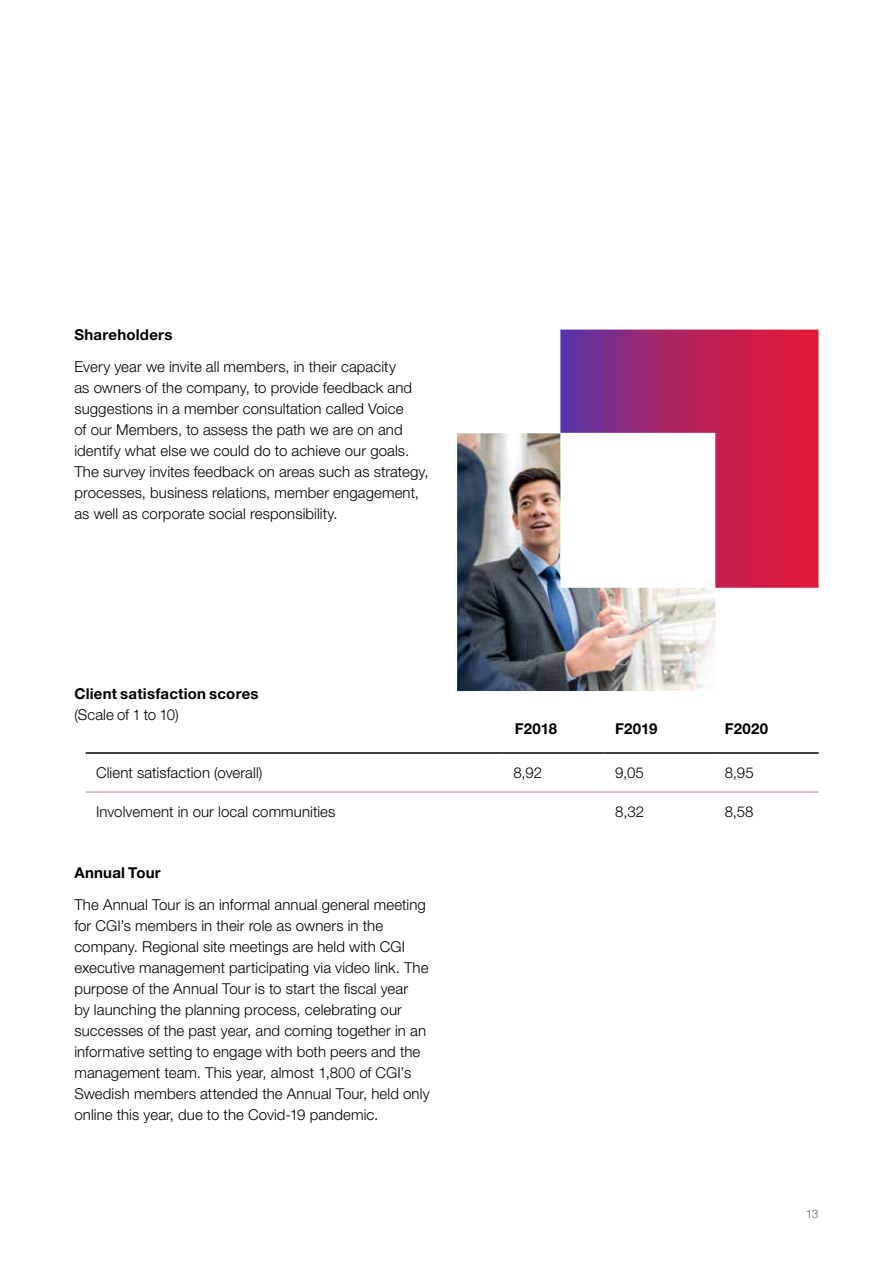
<style>
.page{position:relative;width:893px;height:1263px;background:#fff}
.page>*{position:absolute;margin:0;border:0;box-sizing:border-box;transform-origin:0 0}
.t1{font:300 15px/21px "Helvetica Neue LT Pro";letter-spacing:.005em;color:#000}
.t2{font:700 15px "Helvetica Neue LT Pro";letter-spacing:.015em;color:#000}
.t3{font:300 12px "Helvetica Neue LT Pro";color:#636466}
</style>
<div class="page">
<svg style="left:560px;top:330px;width:259px;height:258px;background:#ba2258"></svg>
<img style="left:457px;top:433px;width:258px;height:258px">
<hr style="left:86px;top:752px;width:417px;height:2px;background:#000">
<hr style="left:503px;top:752px;width:102px;height:2px;background:#000">
<hr style="left:605px;top:752px;width:109px;height:2px;background:#000">
<hr style="left:714px;top:752px;width:105px;height:2px;background:#000">
<hr style="left:86px;top:792px;width:417px;height:1px;background:#b28590">
<hr style="left:503px;top:792px;width:102px;height:1px;background:#b28590">
<hr style="left:605px;top:792px;width:109px;height:1px;background:#b28590">
<hr style="left:714px;top:792px;width:105px;height:1px;background:#b28590">
<p class="t2" style="left:74px;top:325px;width:100px">Shareholders</p>
<p class="t1" style="left:74px;top:356px;width:356px">Every year we invite all members, in their capacity<br>as owners of the company, to provide feedback and suggestions in a member consultation called Voice<br>of our Members, to assess the path we are on and identify what else we could do to achieve our goals.<br>The survey invites feedback on areas such as strategy, processes, business relations, member engagement, as well as corporate social responsibility.</p>
<p class="t2" style="left:74px;top:684px;width:186px">Client satisfaction scores</p>
<p class="t1" style="left:74px;top:704px;width:106px">(Scale of 1 to 10)</p>
<p class="t2" style="left:515px;top:719px;width:44px">F2018</p>
<p class="t2" style="left:615px;top:719px;width:44px">F2019</p>
<p class="t2" style="left:725px;top:719px;width:45px">F2020</p>
<p class="t1" style="left:96px;top:762px;width:168px">Client satisfaction (overall)</p>
<p class="t1" style="left:513px;top:762px;width:30px">8,92</p>
<p class="t1" style="left:615px;top:762px;width:30px">9,05</p>
<p class="t1" style="left:725px;top:762px;width:30px">8,95</p>
<p class="t1" style="left:96px;top:801px;width:241px">Involvement in our local communities</p>
<p class="t1" style="left:615px;top:801px;width:30px">8,32</p>
<p class="t1" style="left:725px;top:801px;width:30px">8,58</p>
<p class="t2" style="left:74px;top:863px;width:88px">Annual Tour</p>
<p class="t1" style="left:74px;top:894px;width:357px">The Annual Tour is an informal annual general meeting for CGI’s members in their role as owners in the company. Regional site meetings are held with CGI executive management participating via video link. The purpose of the Annual Tour is to start the fiscal year<br>by launching the planning process, celebrating our successes of the past year, and coming together in an informative setting to engage with both peers and the management team. This year, almost 1,800 of CGI’s Swedish members attended the Annual Tour, held only online this year, due to the Covid-19 pandemic.</p>
<p class="t3" style="left:806px;top:1207px;width:14px">13</p>
</div>
